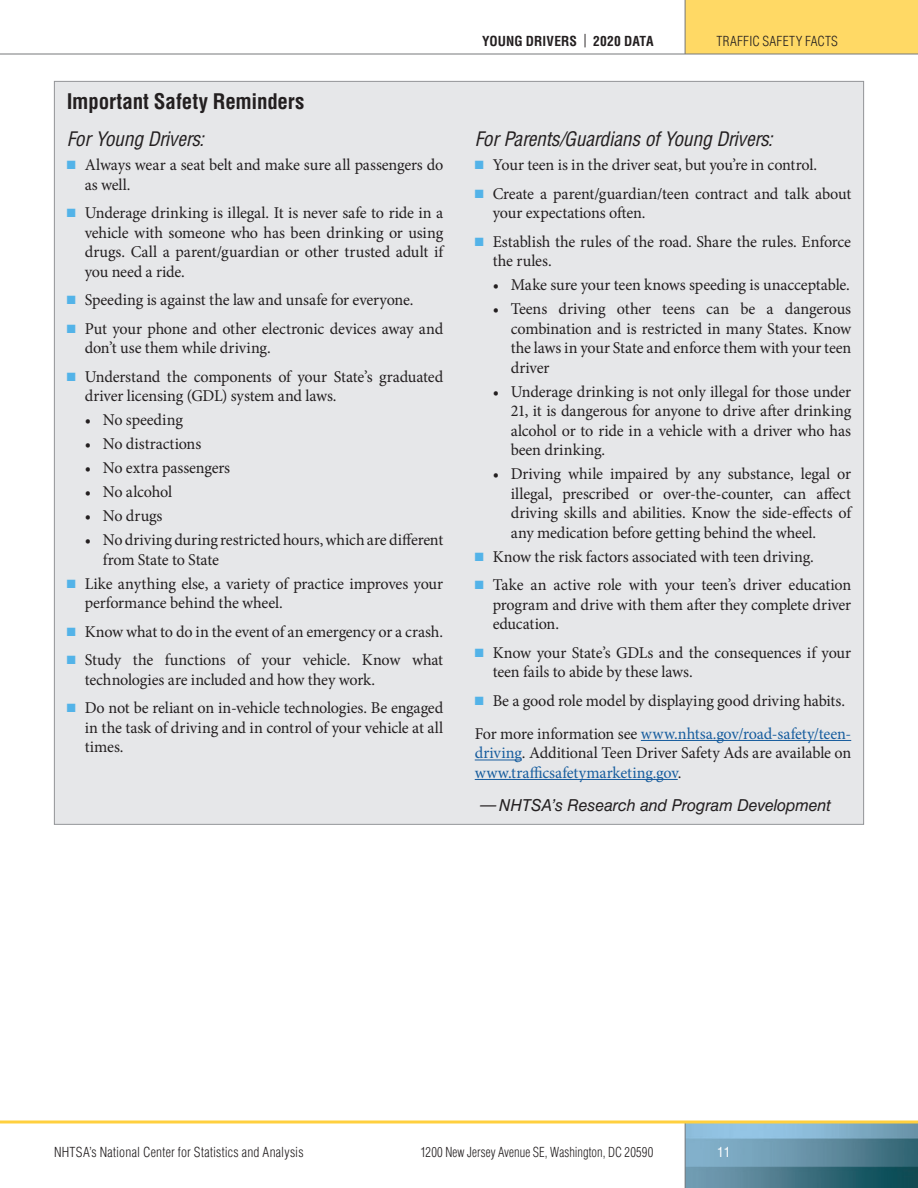
<style>
.page{position:relative;width:918px;height:1188px;background:#fff}
.page>*{position:absolute;margin:0;border:0;box-sizing:border-box;transform-origin:0 0}
.t1{font:700 condensed 21px "Helvetica LT Std";letter-spacing:-.01em;color:#231f20}
.t2{font:italic condensed 19.5px "Helvetica LT Std";letter-spacing:-.015em;color:#231f20}
.t3{font:16.5px/19.5px "Minion Pro";letter-spacing:-.01em;color:#231f20}
.Body{font:16.5px/19.5px "Minion Pro";letter-spacing:-.005em;color:#175d9e;text-align:justify}
.Body-2{font:italic 16.5px "Helvetica LT Std";letter-spacing:-.015em;color:#231f20}
.t4{font:300 condensed 13.5px "Helvetica LT Std";letter-spacing:.01em;color:#231f20}
.t5{font:300 condensed 13.5px "Helvetica LT Std";letter-spacing:.01em;color:#231f20;scale:.93 1}
.t6{font:700 condensed 13.5px "Helvetica LT Std";letter-spacing:.005em;color:#231f20}
.t7{font:condensed 13.5px "Helvetica LT Std";color:#fff}
.s1{color:#53b3e8}
.s2{font-weight:400}
.s3{color:#231f20}
.s4{font-stretch:condensed}
</style>
<div class="page">
<div style="left:685px;top:0;width:233px;height:54px;background:#ffd965"></div>
<img style="left:686px;top:1124px;width:232px;height:64px">
<hr style="left:685px;top:0;width:1px;height:54px;background:#76787b">
<hr style="left:685px;top:1122px;width:1px;height:66px;background:#76787b">
<svg style="left:0;top:1120px;width:918px;height:4px;background:#fbd96d"></svg>
<hr style="left:0;top:54px;width:918px;height:1px;background:#76787b">
<div style="left:54px;top:81px;width:810px;height:743px;background:#e6e7e9"></div>
<hr style="left:641px;top:740px;width:210px;height:1px;background:#175d9e">
<hr style="left:475px;top:760px;width:47px;height:1px;background:#175d9e">
<hr style="left:475px;top:779px;width:203px;height:1px;background:#175d9e">
<h2 class="t1" style="left:67px;top:88px;width:239px">Important Safety Reminders</h2>
<h3 class="t2" style="left:67px;top:127px;width:139px">For Young Drivers:</h3>
<p class="t3" style="left:85px;top:155px;width:360px;text-indent:-18px"><span class="s1">■</span> Always wear a seat belt and make sure all passengers do as well.</p>
<p class="t3" style="left:85px;top:203px;width:360px;text-align:justify;text-indent:-18px"><span class="s1">■</span> Underage drinking is illegal. It is never safe to ride in a vehicle with someone who has been drinking or using drugs. Call a parent/guardian or other trusted adult if you need a ride.</p>
<p class="t3" style="left:67px;top:290px;width:348px"><span class="s1">■</span> Speeding is against the law and unsafe for everyone.</p>
<p class="t3" style="left:85px;top:319px;width:360px;text-indent:-18px"><span class="s1">■</span> Put your phone and other electronic devices away and don’t use them while driving.</p>
<p class="t3" style="left:85px;top:367px;width:360px;text-indent:-18px"><span class="s1">■</span> Understand the components of your State’s graduated driver licensing (GDL) system and laws.</p>
<p class="t3" style="left:85px;top:410px;width:100px">• No speeding</p>
<p class="t3" style="left:85px;top:434px;width:118px">• No distractions</p>
<p class="t3" style="left:85px;top:458px;width:147px">• No extra passengers</p>
<p class="t3" style="left:85px;top:482px;width:89px">• No alcohol</p>
<p class="t3" style="left:85px;top:506px;width:79px">• No drugs</p>
<p class="t3" style="left:103px;top:530px;width:342px;text-indent:-18px">• No driving during restricted hours, which are different from State to State</p>
<p class="t3" style="left:85px;top:574px;width:360px;text-indent:-18px"><span class="s1">■</span> Like anything else, a variety of practice improves your performance behind the wheel.</p>
<p class="t3" style="left:67px;top:622px;width:378px"><span class="s1">■</span> Know what to do in the event of an emergency or a crash.</p>
<p class="t3" style="left:85px;top:650px;width:360px;text-indent:-18px"><span class="s1">■</span> Study the functions of your vehicle. Know what technologies are included and how they work.</p>
<p class="t3" style="left:85px;top:698px;width:360px;text-align:justify;text-indent:-18px"><span class="s1">■</span> Do not be reliant on in-vehicle technologies. Be engaged in the task of driving and in control of your vehicle at all times.</p>
<p class="t6" style="left:482px;top:32px;width:173px">YOUNG DRIVERS <span class="s2">|</span> 2020 DATA</p>
<p class="t4" style="left:717px;top:32px;width:123px">TRAFFIC SAFETY FACTS</p>
<h3 class="t2" style="left:475px;top:127px;width:300px">For Parents/Guardians of Young Drivers:</h3>
<p class="t3" style="left:475px;top:155px;width:344px"><span class="s1">■</span> Your teen is in the driver seat, but you’re in control.</p>
<p class="t3" style="left:493px;top:184px;width:360px;text-indent:-18px"><span class="s1">■</span> Create a parent/guardian/teen contract and talk about your expectations often.</p>
<p class="t3" style="left:493px;top:232px;width:360px;text-indent:-18px"><span class="s1">■</span> Establish the rules of the road. Share the rules. Enforce the rules.</p>
<p class="t3" style="left:493px;top:275px;width:359px">• Make sure your teen knows speeding is unacceptable.</p>
<p class="t3" style="left:511px;top:299px;width:342px;text-align:justify;text-indent:-18px">• Teens driving other teens can be a dangerous combination and is restricted in many States. Know the laws in your State and enforce them with your teen driver</p>
<p class="t3" style="left:511px;top:382px;width:342px;text-align:justify;text-indent:-18px">• Underage drinking is not only illegal for those under 21, it is dangerous for anyone to drive after drinking alcohol or to ride in a vehicle with a driver who has been drinking.</p>
<p class="t3" style="left:511px;top:464px;width:342px;text-align:justify;text-indent:-18px">• Driving while impaired by any substance, legal or illegal, prescribed or over-the-counter, can affect driving skills and abilities. Know the side-effects of any medication before getting behind the wheel.</p>
<p class="t3" style="left:475px;top:547px;width:341px"><span class="s1">■</span> Know the risk factors associated with teen driving.</p>
<p class="t3" style="left:493px;top:575px;width:360px;text-align:justify;text-indent:-18px"><span class="s1">■</span> Take an active role with your teen’s driver education program and drive with them after they complete driver education.</p>
<p class="t3" style="left:493px;top:643px;width:360px;text-indent:-18px"><span class="s1">■</span> Know your State’s GDLs and the consequences if your teen fails to abide by these laws.</p>
<p class="t3" style="left:475px;top:691px;width:372px"><span class="s1">■</span> Be a good role model by displaying good driving habits.</p>
<p class="Body" style="left:475px;top:724px;width:378px"><span class="s3">For more information see</span> www.nhtsa.gov/road-safety/teen&shy;driving<span class="s3">. Additional Teen Driver Safety Ads are available on </span>www.trafficsafetymarketing.gov<span class="s3">.</span></p>
<p class="Body-2" style="left:479px;top:795px;width:353px"><span class="s4">—</span> NHTSA’s Research and Program Development</p>
<p class="t4" style="left:54px;top:1144px;width:251px">NHTSA’s National Center for Statistics and Analysis</p>
<p class="t5" style="left:421px;top:1144px;width:252px">1200 New Jersey Avenue SE, Washington, DC 20590</p>
<p class="t7" style="left:717px;top:1144px;width:15px">11</p>
</div>
